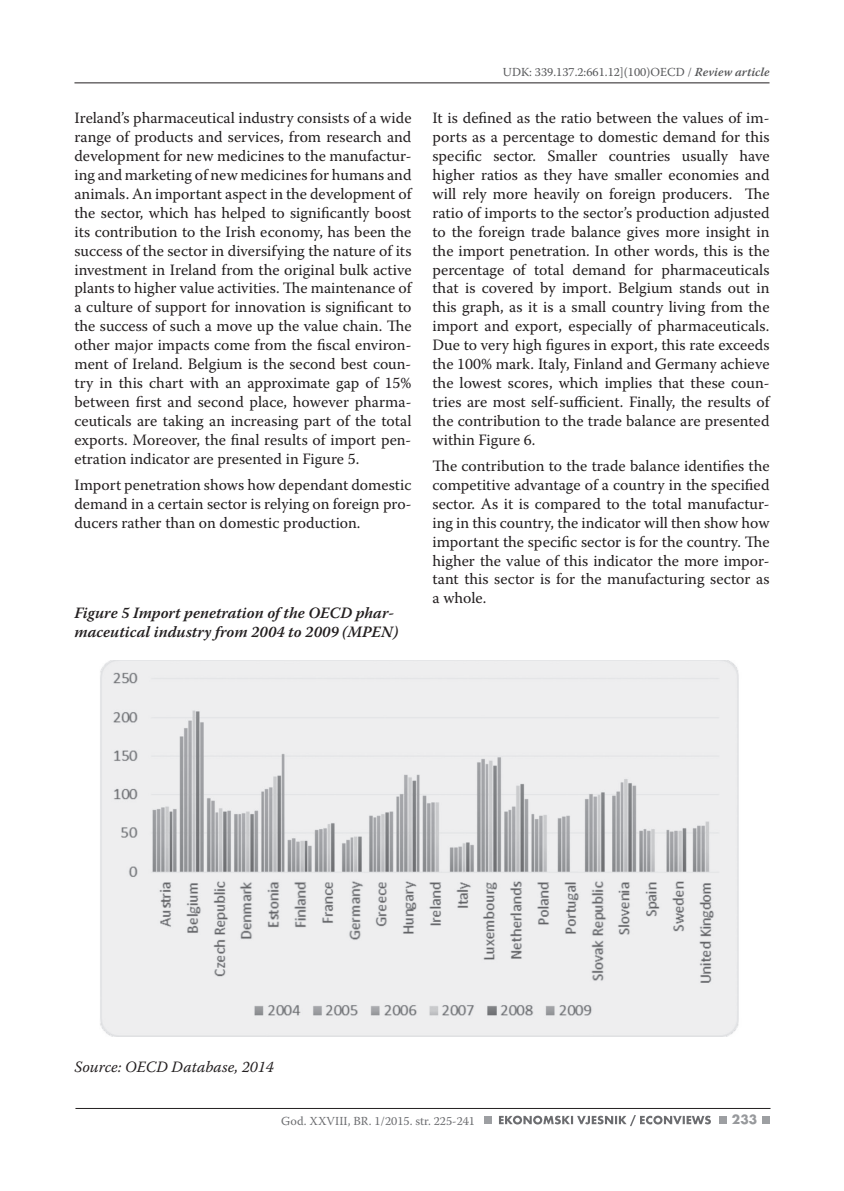
<style>
.page{position:relative;width:844px;height:1191px;background:#fff}
.page>*{position:absolute;margin:0;border:0;box-sizing:border-box;transform-origin:0 0}
.t1{font:15.75px/18.9px "Warnock Pro";color:#231f20;text-align:justify}
.t2{font:italic 600 15.75px/18.9px "Warnock Pro";color:#231f20}
.t3{font:italic 15.75px "Warnock Pro";color:#231f20}
.t4{font:700 14px "Futura TOT";color:#97999c}
.t5{font:12.25px "Warnock Pro";color:#57585a}
.t6{font:12.25px "Warnock Pro";color:#6c6d70}
.s1{font-weight:600;font-style:italic}
</style>
<div class="page">
<hr style="left:74px;top:83px;width:695px;height:1px;background:#231f20">
<hr style="left:75px;top:1108px;width:695px;height:1px;background:#231f20">
<div style="left:483px;top:1115px;width:8px;height:8px;background:#9d9fa2"></div>
<div style="left:718px;top:1115px;width:8px;height:8px;background:#9d9fa2"></div>
<div style="left:761px;top:1115px;width:8px;height:8px;background:#9d9fa2"></div>
<svg style="left:499px;top:1115px;width:211px;height:11px"></svg>
<img style="left:100px;top:660px;width:639px;height:376px">
<p class="t1" style="left:74px;top:108px;width:338px">Ireland’s pharmaceutical industry consists of a wide range of products and services, from research and development for new medicines to the manufactur&shy;ing and marketing of new medicines for humans and animals. An important aspect in the development of the sector, which has helped to significantly boost its contribution to the Irish economy, has been the success of the sector in diversifying the nature of its investment in Ireland from the original bulk active plants to higher value activities. The maintenance of a culture of support for innovation is significant to the success of such a move up the value chain. The other major impacts come from the fiscal environ&shy;ment of Ireland. Belgium is the second best coun&shy;try in this chart with an approximate gap of 15% between first and second place, however pharma&shy;ceuticals are taking an increasing part of the total exports. Moreover, the final results of import pen&shy;etration indicator are presented in Figure 5.</p>
<p class="t1" style="left:74px;top:475px;width:338px">Import penetration shows how dependant domestic demand in a certain sector is relying on foreign pro&shy;ducers rather than on domestic production.</p>
<p class="t2" style="left:74px;top:603px;width:325px">Figure 5 Import penetration of the OECD phar&shy;maceutical industry from 2004 to 2009 (MPEN)</p>
<p class="t5" style="left:503px;top:65px;width:268px">UDK: 339.137.2:661.12](100)OECD / <span class="s1">Review article</span></p>
<p class="t1" style="left:432px;top:108px;width:338px">It is defined as the ratio between the values of im&shy;ports as a percentage to domestic demand for this specific sector. Smaller countries usually have higher ratios as they have smaller economies and will rely more heavily on foreign producers. The ratio of imports to the sector’s production adjusted to the foreign trade balance gives more insight in the import penetration. In other words, this is the percentage of total demand for pharmaceuticals that is covered by import. Belgium stands out in this graph, as it is a small country living from the import and export, especially of pharmaceuticals.<br>Due to very high figures in export, this rate exceeds the 100% mark. Italy, Finland and Germany achieve the lowest scores, which implies that these coun&shy;tries are most self-sufficient. Finally, the results of the contribution to the trade balance are presented within Figure 6.</p>
<p class="t1" style="left:432px;top:456px;width:338px">The contribution to the trade balance identifies the competitive advantage of a country in the specified sector. As it is compared to the total manufactur&shy;ing in this country, the indicator will then show how important the specific sector is for the country. The higher the value of this indicator the more impor&shy;tant this sector is for the manufacturing sector as a whole.</p>
<p class="t3" style="left:74px;top:1057px;width:201px">Source: OECD Database, 2014</p>
<p class="t6" style="left:281px;top:1113px;width:195px">God. XXVIII, BR. 1/2015. str. 225-241</p>
<p class="t4" style="left:731px;top:1111px;width:27px">233</p>
</div>
